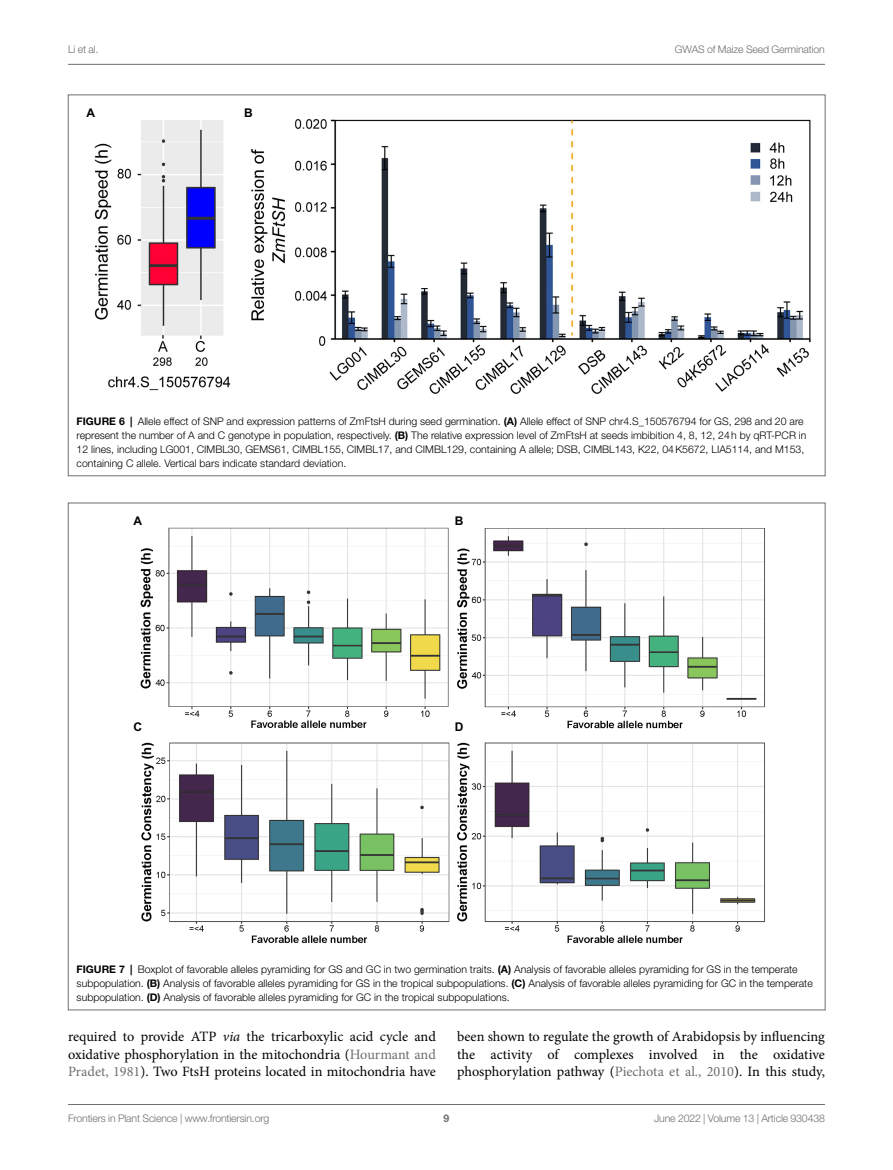
<style>
.page{position:relative;width:893px;height:1170px;background:#fff}
.page>*{position:absolute;margin:0;border:0;box-sizing:border-box;transform-origin:0 0}
.TEXT{font:14.25px/17.2px "Minion Pro";color:#000;text-align:justify}
.t1{font:700 12px "Arial";color:#000}
.FIG_LEG{font:300 10.5px/14.2px "Helvetica Neue LT Std";color:#000}
.t2{font:300 10.5px "Helvetica Neue LT Std";letter-spacing:-.015em;color:#6d6e71}
.t3{font:700 10.5px "Helvetica Neue LT Std";color:#6d6e71}
.s1{font-weight:700}
.s2{font-style:italic}
.s3{color:#6d6e71}
</style>
<div class="page">
<hr style="left:68px;top:64px;width:757px;height:1px;background:#6d6e71">
<hr style="left:68px;top:1104px;width:757px;height:1px;background:#6d6e71">
<img style="left:94px;top:119px;width:717px;height:275px">
<img style="left:140px;top:527px;width:625px;height:416px">
<p class="t2" style="left:68px;top:42px;width:32px">Li et al.</p>
<p class="t2" style="left:675px;top:42px;width:151px">GWAS of Maize Seed Germination</p>
<p class="t1" style="left:87px;top:105px;width:10px">A</p>
<p class="t1" style="left:244px;top:105px;width:10px">B</p>
<p class="FIG_LEG" style="left:77px;top:413px;width:731px"><span class="s1">FIGURE 6 |</span> Allele effect of SNP and expression patterns of ZmFtsH during seed germination. <span class="s1">(A)</span> Allele effect of SNP chr4.S_150576794 for GS, 298 and 20 are represent the number of A and C genotype in population, respectively. <span class="s1">(B)</span> The relative expression level of ZmFtsH at seeds imbibition 4, 8, 12, 24h by qRT-PCR in 12 lines, including LG001, CIMBL30, GEMS61, CIMBL155, CIMBL17, and CIMBL129, containing A allele; DSB, CIMBL143, K22, 04K5672, LIA5114, and M153, containing C allele. Vertical bars indicate standard deviation.</p>
<p class="t1" style="left:133px;top:512px;width:10px">A</p>
<p class="t1" style="left:455px;top:512px;width:10px">B</p>
<p class="t1" style="left:133px;top:718px;width:10px">C</p>
<p class="t1" style="left:455px;top:718px;width:10px">D</p>
<p class="FIG_LEG" style="left:77px;top:961px;width:738px"><span class="s1">FIGURE 7 |</span> Boxplot of favorable alleles pyramiding for GS and GC in two germination traits. <span class="s1">(A)</span> Analysis of favorable alleles pyramiding for GS in the temperate subpopulation. <span class="s1">(B)</span> Analysis of favorable alleles pyramiding for GS in the tropical subpopulations. <span class="s1">(C)</span> Analysis of favorable alleles pyramiding for GC in the temperate subpopulation. <span class="s1">(D)</span> Analysis of favorable alleles pyramiding for GC in the tropical subpopulations.</p>
<p class="TEXT" style="left:68px;top:1028px;width:369px">required to provide ATP <span class="s2">via</span> the tricarboxylic acid cycle and oxidative phosphorylation in the mitochondria (<span class="s3">Hourmant and Pradet, 1981</span>). Two FtsH proteins located in mitochondria have</p>
<p class="TEXT" style="left:457px;top:1028px;width:369px">been shown to regulate the growth of Arabidopsis by influencing the activity of complexes involved in the oxidative phosphorylation pathway (<span class="s3">Piechota et al., 2010</span>). In this study,</p>
<p class="t2" style="left:68px;top:1111px;width:203px">Frontiers in Plant Science | www.frontiersin.org</p>
<p class="t3" style="left:444px;top:1111px;width:7px">9</p>
<p class="t2" style="left:654px;top:1111px;width:172px">June 2022 | Volume 13 | Article 930438</p>
</div>
